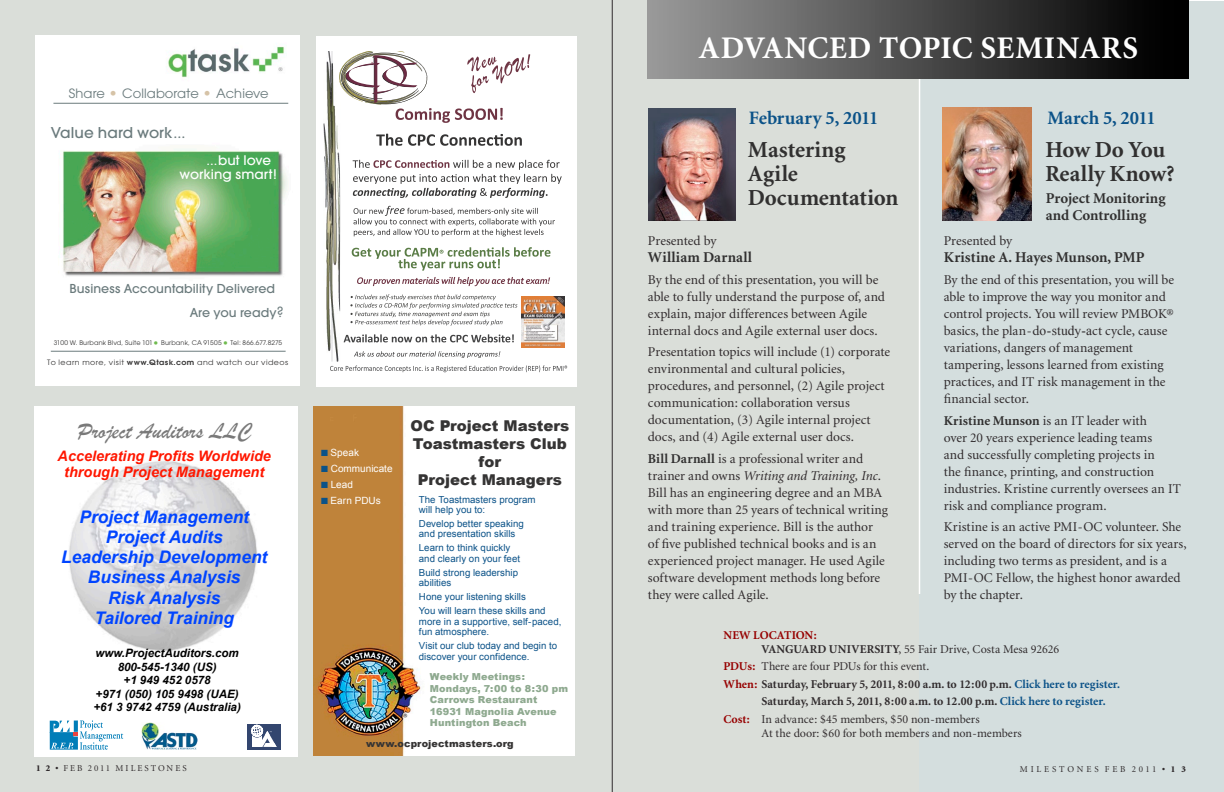
<style>
.page{position:relative;width:1224px;height:792px;background:#fff}
.page>*{position:absolute;margin:0;border:0;box-sizing:border-box;transform-origin:0 0}
.t1{font:700 31.5px "Minion";letter-spacing:.015em;color:#fff}
.t2{font:23.1px "Brush Script";color:#797979}
.t3{font:700 23px/24px "Minion";letter-spacing:-.005em;color:#313030}
.t4{font:700 19px "Minion";letter-spacing:-.005em;color:#0b5288}
.t5{font:italic 700 17.3px/20.2px "Arial";color:#04f;text-align:center}
.t6{font:700 15px/17px "Minion";letter-spacing:.005em;color:#313030}
.t7{font:900 14.9px/17.9px "Arial";color:#353434;text-align:center}
.t8{font:500 14.8px "Avant Garde";letter-spacing:.005em;color:#6a7a7c}
.t9{font:italic 700 14.5px/16.4px "Arial";color:#ff1700;text-align:center}
.t10{font:13.5px/17px "Minion";color:#302b2d}
.t11{font:500 13.2px "Avant Garde";color:#fff}
.t12{font:12.8px "Avant Garde";letter-spacing:.005em;color:#6a7a7c}
.t13{font:500 12.2px/24.1px "Avant Garde";letter-spacing:.005em;color:#6a7a7c}
.t14{font:12px/14px "Minion";color:#302b2d}
.t15{font:700 12px "Minion";color:#302b2d}
.t16{font:italic 700 11.6px/13.5px "Arial";color:#000;text-align:center}
.t17{font:9.9px "Arial";color:#fff}
.t18{font:9.6px/10.4px "Arial";color:#0b5288}
.t19{font:900 9.6px/11.6px "Arial";letter-spacing:.01em;color:#8ea98f}
.t20{font:900 9.6px "Arial";letter-spacing:.01em;color:#353434}
.t21{font:9px "Minion";letter-spacing:.225em;color:#302b2d}
.t22{font:9px "Minion";letter-spacing:.32em;color:#302b2d}
.t23{font:7.3px "Avant Garde";letter-spacing:.06em;color:#353434;scale:1.07 1}
.t24{font:6.4px "Avant Garde";letter-spacing:.02em;color:#353434}
.s1{font-weight:500;font-size:14.7px;color:#fff}
.s2{font-weight:500;font-size:15.3px;color:#d6c3a7}
.s3{font-family:"Futura"}
.s4{font-family:"Futura";font-weight:400;font-size:13.7px}
.s5{font-weight:700;font-size:10.8px;color:#70bb4f}
.s6{font-weight:600}
.s7{color:#0b5288}
.s8{font-weight:700;color:#313030}
.s9{font-style:italic}
.s10{font-family:"Times New Roman"}
.s11{font-weight:700;color:#960000}
.s12{font-weight:700}
.s13{color:#960000}
.s14{font-weight:900}
</style>
<div class="page">
<div style="left:0;top:0;width:617px;height:792px;background:#daded9"></div>
<div style="left:608px;top:0;width:311px;height:792px;background:#daded9"></div>
<img style="left:36px;top:36px;width:263px;height:350px">
<hr style="left:53px;top:103px;width:235px;height:1px;background:#6a7a7c">
<hr style="left:51px;top:351px;width:235px;height:1px;background:#6a7a7c">
<div style="left:288px;top:36px;width:11px;height:37px;background:#fff"></div>
<div style="left:34px;top:406px;width:264px;height:351px;background:#fff"></div>
<img style="left:69px;top:461px;width:188px;height:190px">
<svg style="left:50px;top:720px;width:73px;height:29px"></svg>
<div style="left:247px;top:724px;width:34px;height:25px;background:#33466f"></div>
<svg style="left:251px;top:724px;width:26px;height:23px"></svg>
<img style="left:142px;top:723px;width:55px;height:26px">
<svg style="left:152px;top:748px;width:44px;height:1px"></svg>
<div style="left:316px;top:36px;width:260px;height:351px;background:#fff"></div>
<svg style="left:352px;top:247px;width:199px;height:24px"></svg>
<svg style="left:344px;top:334px;width:170px;height:8px"></svg>
<img style="left:323px;top:51px;width:17px;height:311px">
<svg style="left:330px;top:365px;width:237px;height:7px"></svg>
<img style="left:333px;top:51px;width:6px;height:55px">
<img style="left:522px;top:296px;width:43px;height:51px">
<svg style="left:354px;top:351px;width:146px;height:7px"></svg>
<svg style="left:350px;top:294px;width:167px;height:31px"></svg>
<svg style="left:376px;top:134px;width:146px;height:12px"></svg>
<svg style="left:353px;top:160px;width:209px;height:38px"></svg>
<svg style="left:354px;top:206px;width:201px;height:30px"></svg>
<svg style="left:339px;top:51px;width:191px;height:72px"></svg>
<svg style="left:357px;top:277px;width:193px;height:9px"></svg>
<div style="left:919px;top:1px;width:305px;height:791px;background:#d4dede"></div>
<hr style="left:919px;top:77px;width:1px;height:517px;background:#fff">
<img style="left:648px;top:108px;width:87px;height:112px">
<div style="left:648px;top:0;width:540px;height:79px;background:linear-gradient(to right,#9b9b9b,#000)"></div>
<img style="left:943px;top:107px;width:88px;height:114px">
<img style="left:314px;top:407px;width:261px;height:349px">
<hr style="left:612px;top:0;width:1px;height:792px;background:#302b2d">
<p class="t12" style="left:64px;top:85px;width:206px"><span class="s1">.</span>Share <span class="s2">•</span> Collaborate <span class="s2">•</span> Achieve</p>
<p class="t8" style="left:51px;top:123px;width:136px">Value hard work<span class="s3">...</span></p>
<p class="t11" style="left:180px;top:166px;width:99px">working smart!</p>
<p class="t11" style="left:207px;top:153px;width:66px"><span class="s3">...</span>but love</p>
<p class="t13" style="left:190px;top:277px;width:95px;text-indent:-120px">Business Accountability Delivered<br>Are you ready<span class="s4">?</span></p>
<p class="t24" style="left:54px;top:339px;width:230px">3100 W. Burbank Blvd, Suite 101<span class="s5">•</span>Burbank, CA 91505<span class="s5">•</span>Tel: 866.677.8275</p>
<p class="t23" style="left:47px;top:358px;width:227px">To learn more, visit <span class="s6">www.Qtask.com</span> and watch our videos</p>
<h2 class="t2" style="left:77px;top:417px;width:175px">Project Auditors LLC</h2>
<p class="t9" style="left:58px;top:448px;width:215px">Accelerating Profits Worldwide through Project Management</p>
<p class="t5" style="left:61px;top:507px;width:208px">Project Management<br>Project Audits<br>Leadership Development<br>Business Analysis<br>Risk Analysis<br>Tailored Training</p>
<p class="t16" style="left:93px;top:647px;width:149px">www.ProjectAuditors.com<br>800-545-1340 (US)<br>+1 949 452 0578<br>+971 (050) 105 9498 (UAE) +61 3 9742 4759 (Australia)</p>
<p class="t17" style="left:321px;top:447px;width:39px"><span class="s7">■</span> Speak</p>
<p class="t17" style="left:321px;top:463px;width:73px"><span class="s7">■</span> Communicate</p>
<p class="t17" style="left:321px;top:479px;width:33px"><span class="s7">■</span> Lead</p>
<p class="t17" style="left:321px;top:495px;width:61px"><span class="s7">■</span> Earn PDUs</p>
<p class="t7" style="left:410px;top:417px;width:160px">OC Project Masters<br>Toastmasters Club for<br>Project Managers</p>
<p class="t18" style="left:419px;top:494px;width:118px">The Toastmasters program will help you to:</p>
<p class="t18" style="left:419px;top:518px;width:107px">Develop better speaking and presentation skills</p>
<p class="t18" style="left:419px;top:543px;width:103px">Learn to think quickly and clearly on your feet</p>
<p class="t18" style="left:419px;top:567px;width:101px">Build strong leadership abilities</p>
<p class="t18" style="left:419px;top:590px;width:128px;line-height:14px">Hone your listening skills<br>You will learn these skills and</p>
<p class="t18" style="left:419px;top:616px;width:144px">more in a supportive, self-paced, fun atmosphere.</p>
<p class="t18" style="left:419px;top:641px;width:140px">Visit our club today and begin to discover your confidence.</p>
<p class="t19" style="left:430px;top:671px;width:140px">Weekly Meetings:<br>Mondays, 7:00 to 8:30 pm<br>Carrows Restaurant<br>16931 Magnolia Avenue<br>Huntington Beach</p>
<p class="t20" style="left:366px;top:739px;width:149px">www.ocprojectmasters.org</p>
<h1 class="t1" style="left:699px;top:32px;width:441px">ADVANCED TOPIC SEMINARS</h1>
<h3 class="t4" style="left:749px;top:108px;width:131px">February 5, 2011</h3>
<h3 class="t3" style="left:748px;top:139px;width:152px">Mastering<br>Agile<br>Documentation</h3>
<p class="t10" style="left:648px;top:233px;width:70px">Presented by</p>
<p class="t6" style="left:648px;top:249px;width:106px">William Darnall</p>
<p class="t10" style="left:648px;top:271px;width:239px">By the end of this presentation, you will be able to fully understand the purpose of, and explain, major differences between Agile internal docs and Agile external user docs.</p>
<p class="t10" style="left:648px;top:344px;width:244px">Presentation topics will include (1) corporate environmental and cultural policies, procedures, and personnel, (2) Agile project communication: collaboration versus documentation, (3) Agile internal project docs, and (4) Agile external user docs.</p>
<p class="t10" style="left:648px;top:451px;width:241px"><span class="s8">Bill Darnall</span> is a professional writer and trainer and owns <span class="s9">Writing and Training, Inc</span>.<br>Bill has an engineering degree and an MBA with more than 25 years of technical writing and training experience. Bill is the author<br>of five published technical books and is an experienced project manager. He used Agile software development methods long before they were called Agile.</p>
<h3 class="t4" style="left:1047px;top:108px;width:110px">March 5, 2011</h3>
<h3 class="t3" style="left:1045px;top:138px;width:131px">How Do You<br>Really Know?</h3>
<p class="t6" style="left:1046px;top:191px;width:121px">Project Monitoring and Controlling</p>
<p class="t10" style="left:944px;top:233px;width:70px">Presented by</p>
<p class="t6" style="left:944px;top:249px;width:202px">Kristine A. Hayes Munson, PMP</p>
<p class="t10" style="left:944px;top:272px;width:232px">By the end of this presentation, you will be able to improve the way you monitor and control projects. You will review PMBOK® basics, the plan-d<span class="s10">o-study-a</span>ct cycle, cause variations, dangers of management tampering, lessons learned from existing practices, and IT risk management in the financial sector.</p>
<p class="t10" style="left:944px;top:412px;width:239px"><span class="s8">Kristine Munson</span> is an IT leader with<br>over 20 years experience leading teams<br>and successfully completing projects in<br>the finance, printing, and construction industries. Kristine currently oversees an IT risk and compliance program.</p>
<p class="t10" style="left:944px;top:519px;width:244px">Kristine is an active PMI-OC volunteer. She served on the board of directors for six years, including two terms as president, and is a PMI-OC Fellow, the highest honor awarded by the chapter.</p>
<p class="t14" style="left:762px;top:628px;width:299px;text-indent:-38px"><span class="s11">NEW LOCATION:<br></span><span class="s12">VANGUARD UNIVERSITY</span>, 55 Fair Drive, Costa Mesa 92626</p>
<p class="t14" style="left:724px;top:660px;width:207px"><span class="s11">PDUs:</span> There are four PDUs for this event.</p>
<p class="t15" style="left:724px;top:678px;width:398px"><span class="s13">When:</span> Saturday, February 5, 2011, 8:00 a.m. to 12:00 p.m. <span class="s7">Click here to register.</span></p>
<p class="t15" style="left:762px;top:695px;width:346px">Saturday, March 5, 2011, 8:00 a.m. to 12.00 p.m. <span class="s7">Click here to register.</span></p>
<p class="t14" style="left:724px;top:713px;width:258px"><span class="s11">Cost:</span> In advance: $45 members, $50 non-members</p>
<p class="t14" style="left:762px;top:727px;width:262px">At the door: $60 for both members and non-members</p>
<p class="t21" style="left:36px;top:764px;width:152px"><span class="s14">1 2 •</span> FEB 2011 MILESTONES</p>
<p class="t22" style="left:1020px;top:764px;width:168px">MILESTONES FEB 2011 <span class="s14">• 1 3</span></p>
</div>
